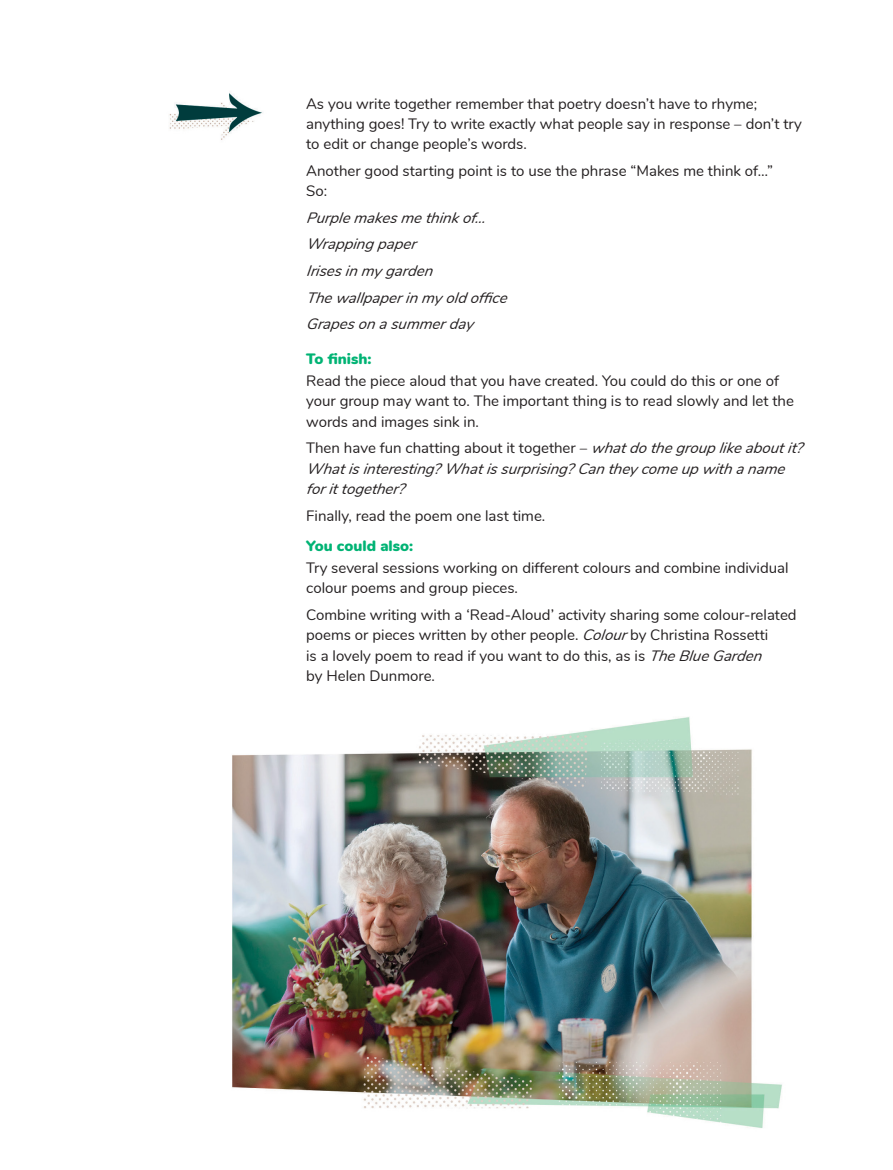
<style>
.page{position:relative;width:893px;height:1170px;background:#fff}
.page>*{position:absolute;margin:0;border:0;box-sizing:border-box;transform-origin:0 0}
.BODY_COPY{font:15px/20.2px "Nunito";color:#231f20}
.BODY_COPY-2{font:italic 15px/20.2px "Nunito";color:#231f20}
.SUBHEAD{font:900 15px "Nunito";color:#00b374}
.s1{font-style:normal}
.s2{font-style:italic}
</style>
<div class="page">
<img style="left:169px;top:93px;width:613px;height:1035px">
<p class="BODY_COPY" style="left:306px;top:93px;width:497px">As you write together remember that poetry doesn’t have to rhyme; anything goes! Try to write exactly what people say in response – don’t try to edit or change people’s words.</p>
<p class="BODY_COPY" style="left:306px;top:160px;width:469px">Another good starting point is to use the phrase “Makes me think of…”<br>So:</p>
<p class="BODY_COPY-2" style="left:306px;top:207px;width:186px">Purplemakesmethinkof…</p>
<p class="BODY_COPY-2" style="left:306px;top:233px;width:117px">Wrappingpaper</p>
<p class="BODY_COPY-2" style="left:306px;top:260px;width:133px">Irisesinmygarden</p>
<p class="BODY_COPY-2" style="left:306px;top:286px;width:207px">Thewallpaperinmyoldoffice</p>
<p class="BODY_COPY-2" style="left:306px;top:313px;width:174px">Grapesonasummerday</p>
<p class="SUBHEAD" style="left:306px;top:347px;width:67px">To finish:</p>
<p class="BODY_COPY" style="left:306px;top:370px;width:489px">Read the piece aloud that you have created. You could do this or one of your group may want to. The important thing is to read slowly and let the words and images sink in.</p>
<p class="BODY_COPY-2" style="left:306px;top:437px;width:503px"><span class="s1">Then have fun chatting about it together –</span> whatdothegrouplikeaboutit?<br>Whatisinteresting?Whatissurprising?Cantheycomeupwithaname forittogether?</p>
<p class="BODY_COPY" style="left:306px;top:504px;width:241px">Finally, read the poem one last time.</p>
<p class="SUBHEAD" style="left:306px;top:534px;width:109px">You could also:</p>
<p class="BODY_COPY" style="left:306px;top:557px;width:484px">Try several sessions working on different colours and combine individual colour poems and group pieces.</p>
<p class="BODY_COPY" style="left:306px;top:603px;width:492px">Combine writing with a ‘Read-Aloud’ activity sharing some colour-related poems or pieces written by other people. <span class="s2">Colour</span>by Christina Rossetti<br>is a lovely poem to read if you want to do this, as is <span class="s2">TheBlueGarden<br></span>by Helen Dunmore.</p>
</div>
